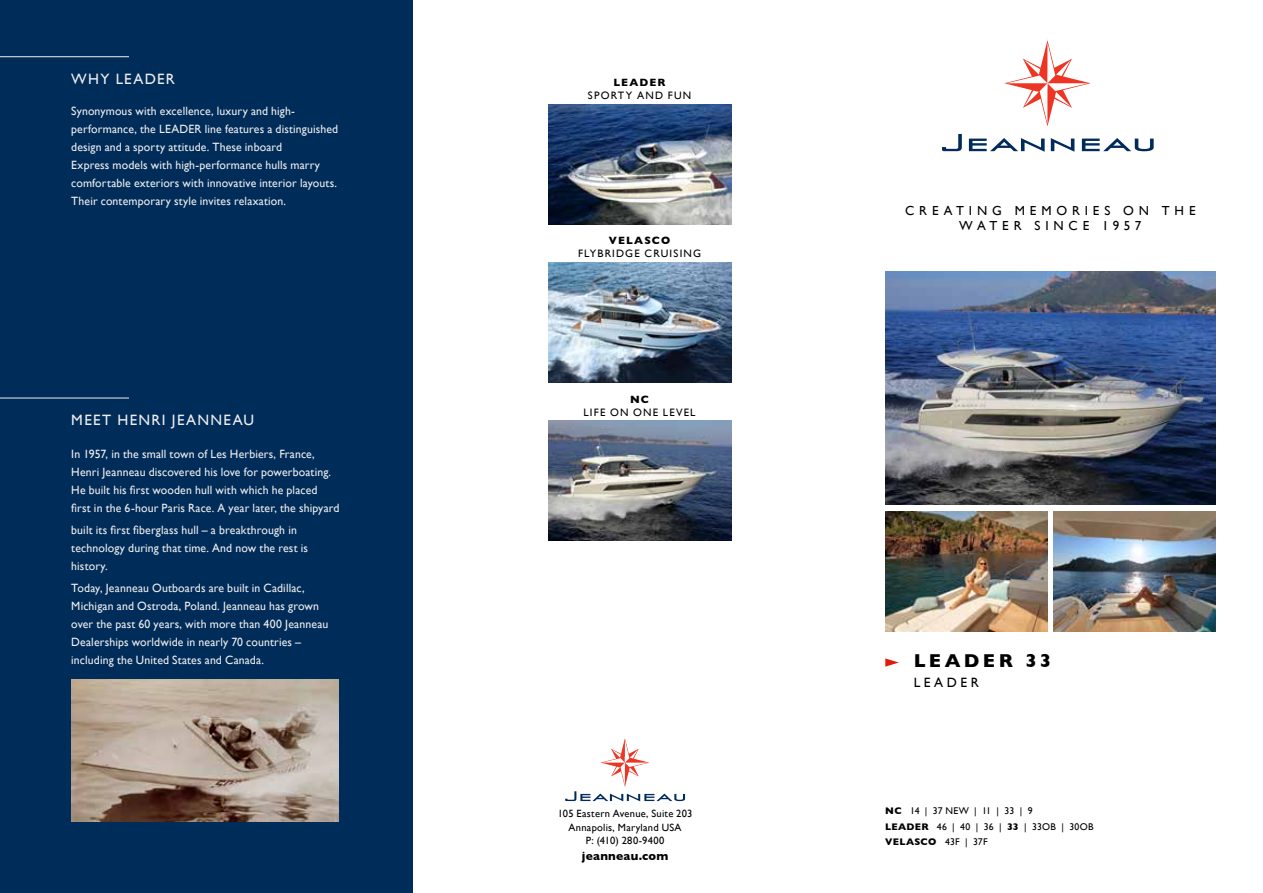
<style>
.page{position:relative;width:1263px;height:893px;background:#fff}
.page>*{position:absolute;margin:0;border:0;box-sizing:border-box;transform-origin:0 0}
.t1{font:700 19.05px "Gill Sans";letter-spacing:.18em;color:#000}
.t2{font:15px "Gill Sans";letter-spacing:.09em;color:#efeeed}
.t3{font:13.5px "Gill Sans";letter-spacing:.26em;color:#000}
.t4{font:13.05px/15.8px "Gill Sans";letter-spacing:.37em;color:#000;text-align:center}
.t5{font:12px/18px "Gill Sans";letter-spacing:.015em;color:#efeeed}
.t6{font:700 12px "Gill Sans";letter-spacing:.025em;color:#000}
.t7{font:10.8px "Gill Sans";letter-spacing:.11em;color:#000}
.t8{font:700 10.8px "Gill Sans";letter-spacing:.1em;color:#000}
.t9{font:10.5px/13.5px "Gill Sans";letter-spacing:.025em;color:#000;text-align:center}
.t10{font:9.75px/15.5px "Gill Sans";letter-spacing:.03em;color:#000}
.s1{font-weight:700}
.s2{font-style:inherit}
</style>
<div class="page">
<svg style="left:942px;top:134px;width:20px;height:17px"></svg>
<svg style="left:1082px;top:138px;width:72px;height:13px"></svg>
<svg style="left:969px;top:138px;width:76px;height:14px"></svg>
<svg style="left:1051px;top:138px;width:23px;height:14px"></svg>
<svg style="left:1004px;top:40px;width:86px;height:86px"></svg>
<img style="left:885px;top:272px;width:330px;height:232px">
<img style="left:1053px;top:511px;width:162px;height:121px">
<img style="left:885px;top:511px;width:162px;height:121px">
<svg style="left:565px;top:738px;width:120px;height:63px"></svg>
<div style="left:0;top:0;width:412px;height:893px;background:#002c5a"></div>
<img style="left:71px;top:680px;width:268px;height:142px">
<hr style="left:0;top:398px;width:129px;height:1px;background:#efeeed">
<hr style="left:0;top:56px;width:129px;height:1px;background:#efeeed">
<svg style="left:885px;top:658px;width:14px;height:9px"></svg>
<img style="left:548px;top:104px;width:183px;height:120px">
<img style="left:548px;top:420px;width:183px;height:120px">
<img style="left:548px;top:262px;width:183px;height:120px">
<p class="t2" style="left:71px;top:70px;width:105px">WHY LEADER</p>
<p class="t5" style="left:71px;top:102px;width:268px">Synonymous with excellence, luxury and high&shy;performance, the LEADER line features a distinguished design and a sporty attitude. These inboard<br>Express models with high-performance hulls marry comfortable exteriors with innovative interior layouts.<br>Their contemporary style invites relaxation.</p>
<p class="t2" style="left:71px;top:411px;width:184px">MEET HENRI JEANNEAU</p>
<p class="t5" style="left:71px;top:445px;width:270px">In 1957, in the small town of Les Herbiers, France, Henri Jeanneau discovered his love for powerboating.<br>He built his first wooden hull with which he placed first in the 6-hour Paris Race. A year later, the shipyard</p>
<p class="t5" style="left:71px;top:521px;width:238px">built its first fiberglass hull – a breakthrough in technology during that time. And now the rest is history.</p>
<p class="t5" style="left:71px;top:579px;width:259px">Today, Jeanneau Outboards are built in Cadillac, Michigan and Ostroda, Poland. Jeanneau has grown over the past 60 years, with more than 400 Jeanneau Dealerships worldwide in nearly 70 countries – including the United States and Canada.</p>
<p class="t8" style="left:613px;top:74px;width:53px">LEADER</p>
<p class="t7" style="left:588px;top:89px;width:105px">SPORTY AND FUN</p>
<p class="t8" style="left:609px;top:232px;width:63px">VELASCO</p>
<p class="t7" style="left:578px;top:247px;width:125px">FLYBRIDGE CRUISING</p>
<p class="t8" style="left:630px;top:391px;width:20px">NC</p>
<p class="t7" style="left:584px;top:406px;width:113px">LIFE ON ONE LEVEL</p>
<p class="t9" style="left:558px;top:807px;width:136px">105 Eastern Avenue, Suite 203<br>Annapolis, Maryland USA<br>P: (410) 280-9400</p>
<p class="t6" style="left:582px;top:847px;width:88px">jeanneau.com</p>
<p class="t4" style="left:905px;top:203px;width:292px">CREATING MEMORIES ON THE<br>WATER SINCE 1957</p>
<h1 class="t1" style="left:914px;top:646px;width:139px">LEADER 33</h1>
<p class="t3" style="left:914px;top:674px;width:67px">LEADER</p>
<p class="t10" style="left:885px;top:803px;width:210px"><span class="s1">NC</span> 14 | 37 NEW | 11 | 33 | 9<br><span class="s1">LEADER</span> 46 | 40 | 36 | <span class="s1">33</span> | <span class="s2">33OB</span> | 30OB<br><span class="s1">VELASCO</span> 43F | 37F</p>
</div>
